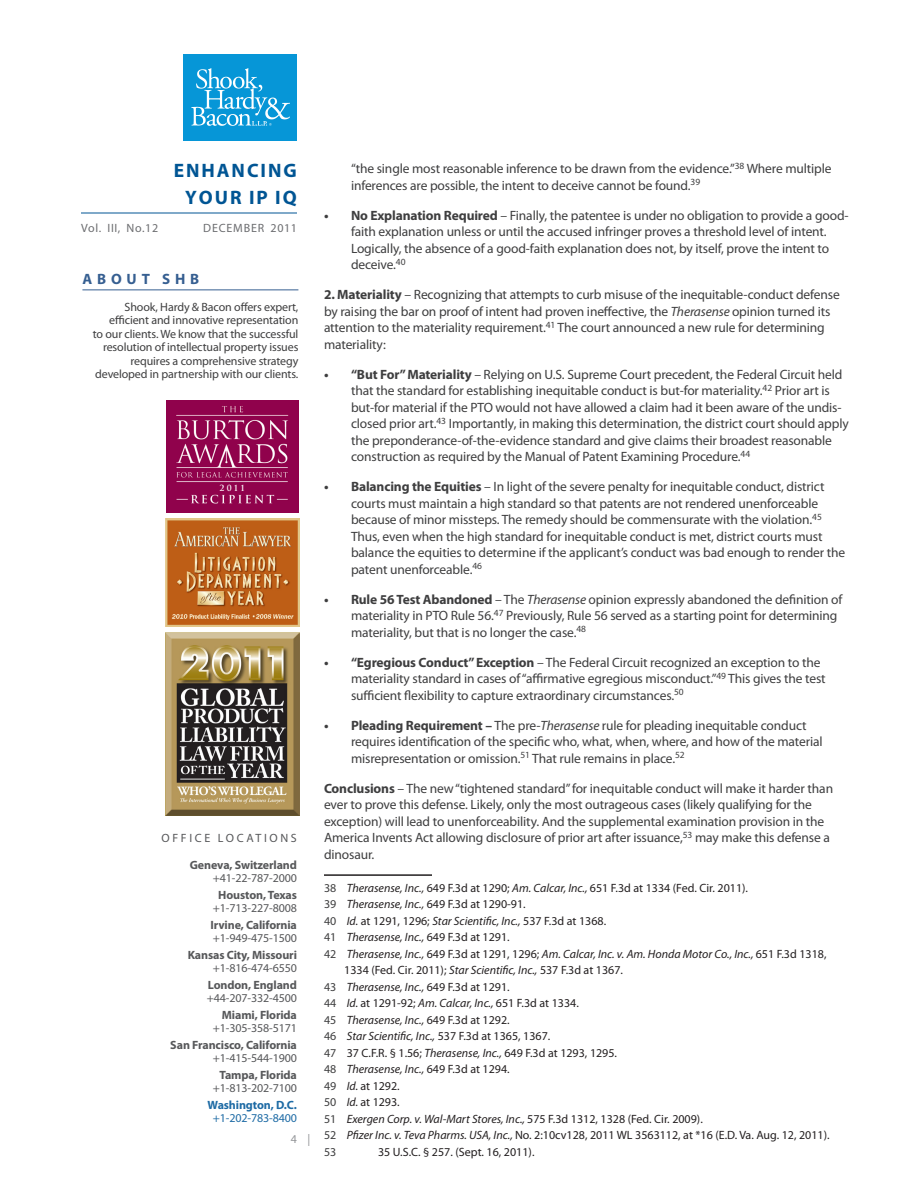
<style>
.page{position:relative;width:918px;height:1188px;background:#fff}
.page>*{position:absolute;margin:0;border:0;box-sizing:border-box;transform-origin:0 0}
.t1{font:700 19.5px/27px "Myriad Pro";letter-spacing:.1em;color:#005594;text-align:center}
.RedHead{font:700 15px "Myriad Pro";letter-spacing:.32em;color:#365f91}
.Body{font:13.5px/16.5px "Myriad Pro";letter-spacing:-.01em;color:#3e3e3f}
.footnotes{font:13.5px/16.5px "Myriad Pro";letter-spacing:-.01em;color:#3e3e3f}
.footnotes-2{font:12px "Myriad Pro";color:#231f20}
.footnotes-3{font:italic 12px/16.5px "Myriad Pro";color:#231f20}
.footnotes-4{font:12px/13.5px "Myriad Pro";letter-spacing:-.01em;color:#3e3e3f;text-align:right}
.Body-2{font:700 12px/13.5px "Myriad Pro";letter-spacing:-.01em;color:#57585a;text-align:right}
.Body-3{font:12px/13.5px "Myriad Pro";letter-spacing:-.01em;color:#57585a;text-align:center}
.Body-4{font:700 12px/13.5px "Myriad Pro";letter-spacing:-.01em;color:#1e6ba5;text-align:center}
.Body-5{font:12px "Myriad Pro";letter-spacing:.22em;color:#57585a}
.t2{font:12px "Myriad Pro";letter-spacing:.05em;color:#6c6d70}
.t3{font:12px "Myriad Pro";letter-spacing:.07em;color:#6c6d70}
.Body-6{font:12px "Myriad Pro";color:#939598}
.Body-7{font:700 8.25px "Trajan Pro";color:#fff}
.s1{font-weight:400}
.s2{font-weight:700}
.s3{font-style:italic}
.s4{color:#3e3e3f}
.s5{font-style:normal;color:#3e3e3f}
.s6{font-style:normal}
</style>
<div class="page">
<hr style="left:81px;top:213px;width:216px;height:1px;background:#005594">
<div style="left:184px;top:54px;width:113px;height:87px;background:#0696d7"></div>
<img style="left:191px;top:69px;width:99px;height:57px">
<img style="left:165px;top:518px;width:134px;height:108px">
<img style="left:166px;top:633px;width:133px;height:182px">
<img style="left:167px;top:400px;width:132px;height:112px">
<div style="left:177px;top:483px;width:115px;height:10px;background:#90024c"></div>
<hr style="left:82px;top:290px;width:216px;height:1px;background:#365f91">
<hr style="left:324px;top:874px;width:108px;height:2px;background:#231f20">
<p class="t1" style="left:174px;top:156px;width:125px">ENHANCING<br>YOUR IP IQ</p>
<p class="t2" style="left:81px;top:221px;width:79px">Vol. III, No.12</p>
<p class="t3" style="left:203px;top:221px;width:95px">DECEMBER 2011</p>
<p class="RedHead" style="left:83px;top:269px;width:118px">ABOUT SHB</p>
<p class="footnotes-4" style="left:93px;top:300px;width:207px">Shook, Hardy &amp; Bacon offers expert, efficient and innovative representation<br>to our clients. We know that the successful resolution of intellectual property issues requires a comprehensive strategy developed in partnership with our clients.</p>
<p class="Body-7" style="left:220px;top:482px;width:27px">2011</p>
<p class="Body-5" style="left:161px;top:830px;width:137px">OFFICE LOCATIONS</p>
<p class="Body-2" style="left:190px;top:858px;width:109px">Geneva, Switzerland <span class="s1">+41-22-787-2000</span></p>
<p class="Body-3" style="left:213px;top:888px;width:86px"><span class="s2">Houston, Texas </span>+1-713-227-8008</p>
<p class="Body-2" style="left:210px;top:918px;width:88px;text-align:left">Irvine, California <span class="s1">+1-949-475-1500</span></p>
<p class="Body-2" style="left:188px;top:948px;width:111px">Kansas City, Missouri <span class="s1">+1-816-474-6550</span></p>
<p class="Body-3" style="left:207px;top:978px;width:92px;text-align:left"><span class="s2">London, England </span>+44-207-332-4500</p>
<p class="Body-3" style="left:213px;top:1008px;width:86px;text-align:right"><span class="s2">Miami, Florida </span>+1-305-358-5171</p>
<p class="Body-2" style="left:170px;top:1038px;width:128px">San Francisco, California <span class="s1">+1-415-544-1900</span></p>
<p class="Body-3" style="left:213px;top:1068px;width:86px"><span class="s2">Tampa, Florida </span>+1-813-202-7100</p>
<p class="Body-4" style="left:208px;top:1098px;width:91px">Washington, D.C. <span class="s1">+1-202-783-8400</span></p>
<p class="Body-6" style="left:291px;top:1132px;width:21px">4 |</p>
<p class="footnotes" style="left:351px;top:160px;width:482px">“the single most reasonable inference to be drawn from the evidence.”<sup>38</sup> Where multiple inferences are possible, the intent to deceive cannot be found.<sup>39</sup></p>
<p class="Body" style="left:351px;top:207px;width:499px;text-indent:-27px"><span class="s2">• No Explanation Required</span> – Finally, the patentee is under no obligation to provide a good&shy;faith explanation unless or until the accused infringer proves a threshold level of intent.<br>Logically, the absence of a good-faith explanation does not, by itself, prove the intent to deceive.<sup>40</sup></p>
<p class="Body" style="left:324px;top:286px;width:517px"><span class="s2">2. Materiality</span> – Recognizing that attempts to curb misuse of the inequitable-conduct defense by raising the bar on proof of intent had proven ineffective, the <span class="s3">Therasense</span> opinion turned its attention to the materiality requirement.<sup>41</sup> The court announced a new rule for determining materiality:</p>
<p class="Body" style="left:351px;top:366px;width:499px;text-indent:-27px"><span class="s2">• “But For” Materiality</span> – Relying on U.S. Supreme Court precedent, the Federal Circuit held that the standard for establishing inequitable conduct is but-for materiality.<sup>42</sup> Prior art is but-for material if the PTO would not have allowed a claim had it been aware of the undis&shy;closed prior art.<sup>43</sup> Importantly, in making this determination, the district court should apply the preponderance-of-the-evidence standard and give claims their broadest reasonable construction as required by the Manual of Patent Examining Procedure.<sup>44</sup></p>
<p class="Body" style="left:351px;top:478px;width:496px;text-indent:-27px"><span class="s2">• Balancing the Equities</span> – In light of the severe penalty for inequitable conduct, district courts must maintain a high standard so that patents are not rendered unenforceable because of minor missteps. The remedy should be commensurate with the violation.<sup>45<br></sup>Thus, even when the high standard for inequitable conduct is met, district courts must balance the equities to determine if the applicant’s conduct was bad enough to render the patent unenforceable.<sup>46</sup></p>
<p class="Body" style="left:351px;top:591px;width:493px;text-indent:-27px"><span class="s2">• Rule 56 Test Abandoned</span> – The <span class="s3">Therasense</span> opinion expressly abandoned the definition of materiality in PTO Rule 56.<sup>47</sup> Previously, Rule 56 served as a starting point for determining materiality, but that is no longer the case.<sup>48</sup></p>
<p class="Body" style="left:351px;top:654px;width:476px;text-indent:-27px"><span class="s2">• “Egregious Conduct” Exception</span> – The Federal Circuit recognized an exception to the materiality standard in cases of “affirmative egregious misconduct.”<sup>49</sup> This gives the test sufficient flexibility to capture extraordinary circumstances.<sup>50</sup></p>
<p class="Body" style="left:351px;top:717px;width:473px;text-indent:-27px"><span class="s2">• Pleading Requirement –</span> The pre-<span class="s3">Therasense</span> rule for pleading inequitable conduct requires identification of the specific who, what, when, where, and how of the material misrepresentation or omission.<sup>51</sup> That rule remains in place.<sup>52</sup></p>
<p class="Body" style="left:324px;top:780px;width:511px"><span class="s2">Conclusions</span> – The new “tightened standard” for inequitable conduct will make it harder than ever to prove this defense. Likely, only the most outrageous cases (likely qualifying for the exception) will lead to unenforceability. And the supplemental examination provision in the America Invents Act allowing disclosure of prior art after issuance,<sup>53</sup> may make this defense a dinosaur.</p>
<p class="footnotes-2" style="left:324px;top:880px;width:426px"><span class="s4">38</span> <span class="s3">Therasense, Inc.,</span> 649 F.3d at 1290; <span class="s3">Am. Calcar, Inc.,</span> 651 F.3d at 1334 (Fed. Cir. 2011).</p>
<p class="footnotes-2" style="left:324px;top:897px;width:203px"><span class="s4">39</span> <span class="s3">Therasense, Inc.,</span> 649 F.3d at 1290-91.</p>
<p class="footnotes-2" style="left:324px;top:913px;width:284px"><span class="s4">40</span> <span class="s3">Id.</span> at 1291, 1296; <span class="s3">Star Scientific, Inc.,</span> 537 F.3d at 1368.</p>
<p class="footnotes-3" style="left:324px;top:929px;width:187px"><span class="s5">41</span> Therasense, Inc., <span class="s6">649 F.3d at 1291.</span></p>
<p class="footnotes-3" style="left:344px;top:945px;width:484px;text-indent:-20px"><span class="s5">42</span> Therasense, Inc., <span class="s6">649 F.3d at 1291, 1296;</span> Am. Calcar, Inc. v. Am. Honda Motor Co., Inc., <span class="s6">651 F.3d 1318,<br>1334 (Fed. Cir. 2011);</span> Star Scientific, Inc., <span class="s6">537 F.3d at 1367.</span></p>
<p class="footnotes-3" style="left:324px;top:978px;width:187px"><span class="s5">43</span> Therasense, Inc., <span class="s6">649 F.3d at 1291.</span></p>
<p class="footnotes-2" style="left:324px;top:996px;width:256px"><span class="s4">44</span> <span class="s3">Id.</span> at 1291-92; <span class="s3">Am. Calcar, Inc.,</span> 651 F.3d at 1334.</p>
<p class="footnotes-3" style="left:324px;top:1011px;width:187px"><span class="s5">45</span> Therasense, Inc., <span class="s6">649 F.3d at 1292.</span></p>
<p class="footnotes-3" style="left:324px;top:1028px;width:228px"><span class="s5">46</span> Star Scientific, Inc., <span class="s6">537 F.3d at 1365, 1367.</span></p>
<p class="footnotes-2" style="left:324px;top:1045px;width:295px"><span class="s4">47</span> 37 C.F.R. § 1.56; <span class="s3">Therasense, Inc.,</span> 649 F.3d at 1293, 1295.</p>
<p class="footnotes-3" style="left:324px;top:1061px;width:187px"><span class="s5">48</span> Therasense, Inc., <span class="s6">649 F.3d at 1294.</span></p>
<p class="footnotes-2" style="left:324px;top:1078px;width:77px"><span class="s4">49</span> <span class="s3">Id.</span> at 1292.</p>
<p class="footnotes-2" style="left:324px;top:1095px;width:77px"><span class="s4">50</span> <span class="s3">Id.</span> at 1293.</p>
<p class="footnotes-3" style="left:324px;top:1110px;width:380px"><span class="s5">51</span> Exergen Corp. v. Wal-Mart Stores, Inc., <span class="s6">575 F.3d 1312, 1328 (Fed. Cir. 2009).</span></p>
<p class="footnotes-2" style="left:324px;top:1128px;width:507px"><span class="s4">52</span> <span class="s3">Pfizer Inc. v. Teva Pharms. USA, Inc.,</span> No. 2:10cv128, 2011 WL 3563112, at *16 (E.D. Va. Aug. 12, 2011).</p>
<p class="footnotes-4" style="left:324px;top:1145px;width:14px">53</p>
<p class="footnotes-2" style="left:378px;top:1144px;width:158px">35 U.S.C. § 257. (Sept. 16, 2011).</p>
</div>
